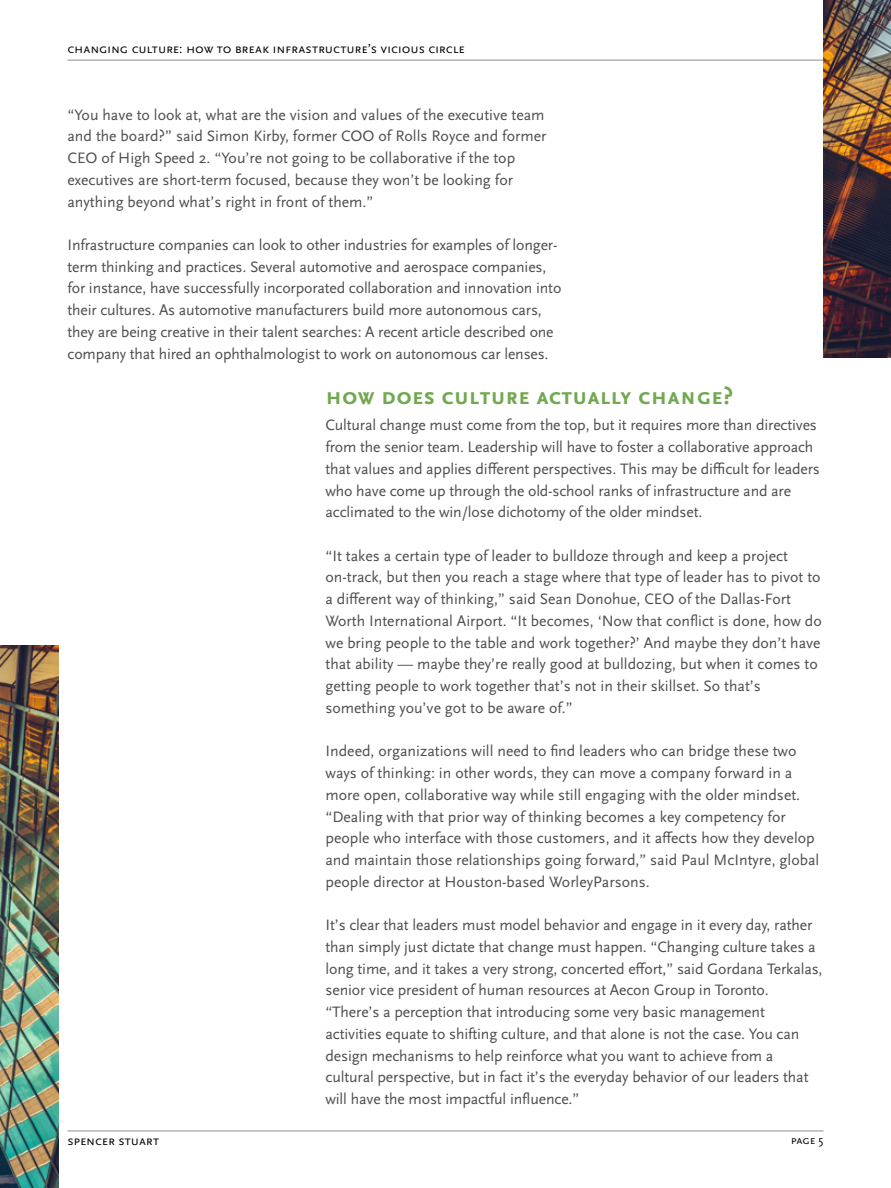
<style>
.page{position:relative;width:891px;height:1188px;background:#fff}
.page>*{position:absolute;margin:0;border:0;box-sizing:border-box;transform-origin:0 0}
.t1{font:700 24px "Scala Sans Pro";letter-spacing:.01em;color:#71a850}
.t2{font:15.75px/21.8px "Scala Sans Pro";color:#4d4d4f}
.t3{font:13.5px "Scala Sans Pro";letter-spacing:-.01em;color:#000}
.t4{font:12px "Scala Sans Pro";color:#000}
</style>
<div class="page">
<img style="left:824px;top:0;width:67px;height:357px">
<img style="left:0;top:646px;width:58px;height:542px">
<hr style="left:68px;top:60px;width:756px;height:1px;background:#8a8c8e">
<hr style="left:68px;top:1131px;width:756px;height:1px;background:#8a8c8e">
<p class="t3" style="left:68px;top:41px;width:399px">Changing Culture: How to Break I nfrastructure’s Vicious Circle</p>
<p class="t2" style="left:68px;top:104px;width:480px">“You have to look at, what are the vision and values of the executive team and the board?” said Simon Kirby, former COO of Rolls Royce and former CEO of High Speed 2. “You’re not going to be collaborative if the top executives are short-term focused, because they won’t be looking for anything beyond what’s right in front of them.”</p>
<p class="t2" style="left:68px;top:234px;width:495px">Infrastructure companies can look to other industries for examples of longer&shy;term thinking and practices. Several automotive and aerospace companies, for instance, have successfully incorporated collaboration and innovation into their cultures. As automotive manufacturers build more autonomous cars, they are being creative in their talent searches: A recent article described one company that hired an ophthalmologist to work on autonomous car lenses.</p>
<h1 class="t1" style="left:326px;top:382px;width:409px">H ow does culture actually change?</h1>
<p class="t2" style="left:326px;top:414px;width:496px">Cultural change must come from the top, but it requires more than directives from the senior team. Leadership will have to foster a collaborative approach that values and applies different perspectives. This may be difficult for leaders who have come up through the old-school ranks of infrastructure and are acclimated to the win/lose dichotomy of the older mindset.</p>
<p class="t2" style="left:326px;top:545px;width:498px">“It takes a certain type of leader to bulldoze through and keep a project on-track, but then you reach a stage where that type of leader has to pivot to a different way of thinking,” said Sean Donohue, CEO of the Dallas-Fort Worth International Airport. “It becomes, ‘Now that conflict is done, how do we bring people to the table and work together?’ And maybe they don’t have that ability — maybe they’re really good at bulldozing, but when it comes to getting people to work together that’s not in their skillset. So that’s something you’ve got to be aware of.”</p>
<p class="t2" style="left:326px;top:740px;width:495px">Indeed, organizations will need to find leaders who can bridge these two ways of thinking: in other words, they can move a company forward in a more open, collaborative way while still engaging with the older mindset. “Dealing with that prior way of thinking becomes a key competency for people who interface with those customers, and it affects how they develop and maintain those relationships going forward,” said Paul McIntyre, global people director at Houston-based WorleyParsons.</p>
<p class="t2" style="left:326px;top:914px;width:499px">It’s clear that leaders must model behavior and engage in it every day, rather than simply just dictate that change must happen. “Changing culture takes a long time, and it takes a very strong, concerted effort,” said Gordana Terkalas, senior vice president of human resources at Aecon Group in Toronto. “There’s a perception that introducing some very basic management activities equate to shifting culture, and that alone is not the case. You can design mechanisms to help reinforce what you want to achieve from a cultural perspective, but in fact it’s the everyday behavior of our leaders that will have the most impactful influence.”</p>
<p class="t3" style="left:68px;top:1133px;width:93px">Spencer Stuart</p>
<p class="t4" style="left:791px;top:1133px;width:34px">page 5</p>
</div>
